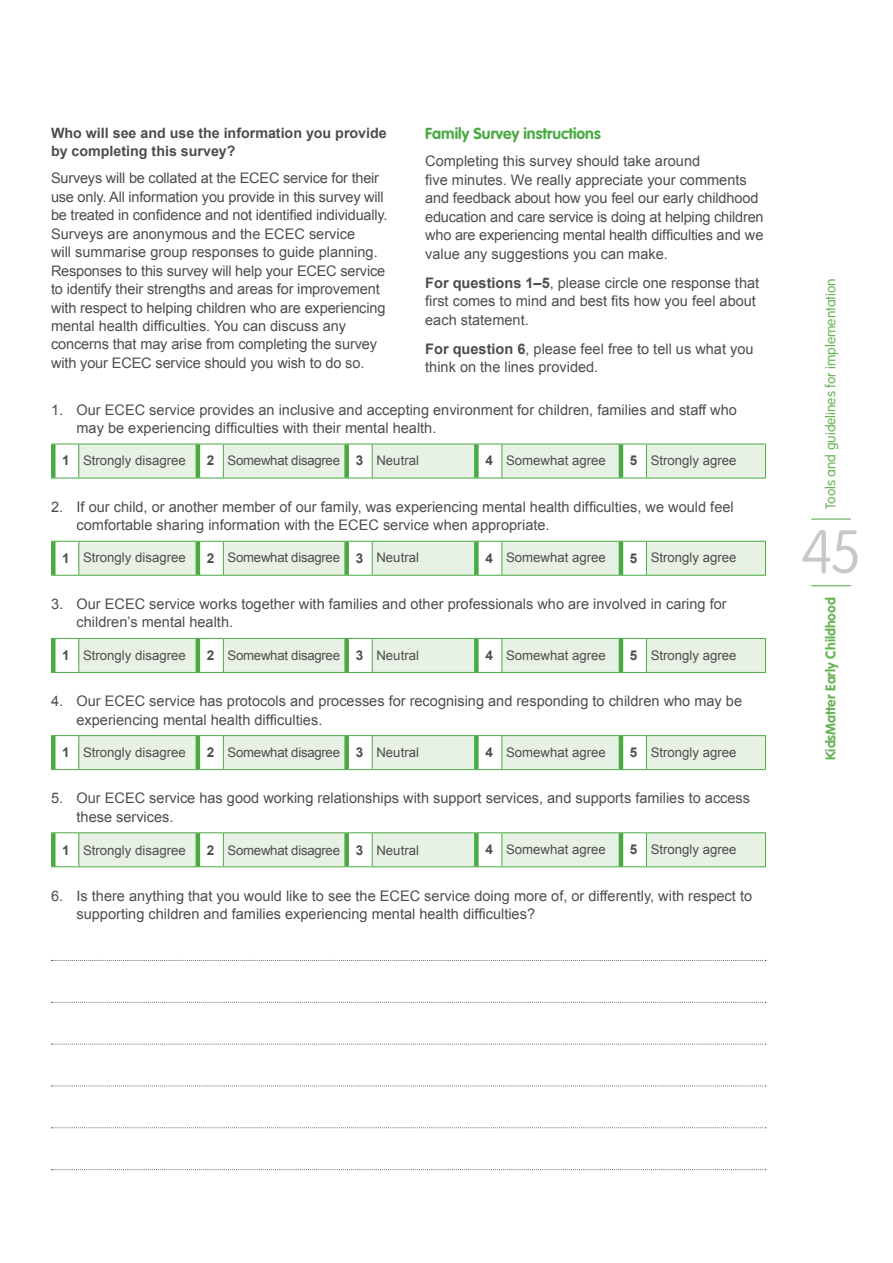
<style>
.page{position:relative;width:893px;height:1263px;background:#fff}
.page>*{position:absolute;margin:0;border:0;box-sizing:border-box;transform-origin:0 0}
.t1{font:100 60px "VAG Rounded";color:#c7c8ca}
.t2{font:700 15.75px "VAG Rounded";color:#49aa42}
.t3{font:14.55px/18.5px "Arial";color:#4d4d4f}
.t4{font:700 14.25px/18.5px "Arial";color:#4d4d4f}
.t5{font:300 13.8px "VAG Rounded";color:#68b356}
.t6{font:700 13.8px "VAG Rounded";color:#68b356}
.t7{font:13.2px "Arial";color:#4d4d4f}
.t8{font:13.2px "Arial";letter-spacing:-.02em;color:#4d4d4f}
.s1{font-weight:700}
.s2{font-weight:700;font-size:13.5px}
</style>
<div class="page">
<hr style="left:811px;top:519px;width:40px;height:1px;background:#49aa42">
<hr style="left:811px;top:585px;width:40px;height:1px;background:#49aa42">
<svg style="left:51px;top:960px;width:715px;height:1px"></svg>
<svg style="left:51px;top:1002px;width:715px;height:1px"></svg>
<svg style="left:51px;top:1044px;width:715px;height:1px"></svg>
<svg style="left:51px;top:1086px;width:715px;height:1px"></svg>
<svg style="left:51px;top:1127px;width:715px;height:1px"></svg>
<svg style="left:51px;top:1169px;width:715px;height:1px"></svg>
<hr style="left:765px;top:444px;width:1px;height:34px;background:#49aa42">
<svg style="left:51px;top:444px;width:714px;height:35px;background:#e3f0e0"></svg>
<hr style="left:646px;top:478px;width:120px;height:1px;background:#49aa42">
<div style="left:51px;top:444px;width:5px;height:34px;background:#49aa42"></div>
<hr style="left:196px;top:444px;width:4px;height:34px;background:#49aa42">
<div style="left:344px;top:444px;width:5px;height:34px;background:#49aa42"></div>
<div style="left:474px;top:444px;width:5px;height:34px;background:#49aa42"></div>
<hr style="left:619px;top:444px;width:4px;height:34px;background:#49aa42">
<hr style="left:646px;top:541px;width:120px;height:1px;background:#49aa42">
<hr style="left:765px;top:542px;width:1px;height:33px;background:#49aa42">
<svg style="left:51px;top:541px;width:714px;height:35px;background:#e2f0df"></svg>
<hr style="left:646px;top:575px;width:120px;height:1px;background:#49aa42">
<div style="left:51px;top:542px;width:5px;height:33px;background:#49aa42"></div>
<hr style="left:196px;top:542px;width:4px;height:33px;background:#49aa42">
<div style="left:344px;top:542px;width:5px;height:33px;background:#49aa42"></div>
<div style="left:474px;top:542px;width:5px;height:33px;background:#49aa42"></div>
<hr style="left:619px;top:542px;width:4px;height:33px;background:#49aa42">
<hr style="left:646px;top:638px;width:120px;height:1px;background:#49aa42">
<hr style="left:765px;top:639px;width:1px;height:33px;background:#49aa42">
<svg style="left:51px;top:638px;width:714px;height:35px"></svg>
<hr style="left:646px;top:672px;width:120px;height:1px;background:#49aa42">
<div style="left:51px;top:639px;width:5px;height:33px;background:#49aa42"></div>
<hr style="left:196px;top:639px;width:4px;height:33px;background:#49aa42">
<div style="left:344px;top:639px;width:5px;height:33px;background:#49aa42"></div>
<div style="left:474px;top:639px;width:5px;height:33px;background:#49aa42"></div>
<hr style="left:619px;top:639px;width:4px;height:33px;background:#49aa42">
<hr style="left:646px;top:735px;width:120px;height:1px;background:#49aa42">
<hr style="left:765px;top:736px;width:1px;height:33px;background:#49aa42">
<svg style="left:51px;top:735px;width:714px;height:35px;background:#e2efde"></svg>
<hr style="left:646px;top:769px;width:120px;height:1px;background:#49aa42">
<div style="left:51px;top:736px;width:5px;height:33px;background:#49aa42"></div>
<hr style="left:196px;top:736px;width:4px;height:33px;background:#49aa42">
<div style="left:344px;top:736px;width:5px;height:33px;background:#49aa42"></div>
<div style="left:474px;top:736px;width:5px;height:33px;background:#49aa42"></div>
<hr style="left:619px;top:736px;width:4px;height:33px;background:#49aa42">
<hr style="left:646px;top:832px;width:120px;height:1px;background:#49aa42">
<hr style="left:765px;top:833px;width:1px;height:33px;background:#49aa42">
<hr style="left:646px;top:866px;width:120px;height:1px;background:#49aa42">
<svg style="left:51px;top:832px;width:714px;height:35px;background:#e0efdc"></svg>
<hr style="left:372px;top:866px;width:104px;height:1px;background:#49aa42">
<div style="left:51px;top:833px;width:5px;height:33px;background:#49aa42"></div>
<div style="left:474px;top:833px;width:5px;height:33px;background:#49aa42"></div>
<p class="t2" style="left:425px;top:125px;width:177px">Family Survey instructions</p>
<p class="t3" style="left:425px;top:152px;width:340px">Completing this survey should take around<br>five minutes. We really appreciate your comments and feedback about how you feel our early childhood education and care service is doing at helping children who are experiencing mental health difficulties and we value any suggestions you can make.</p>
<p class="t3" style="left:425px;top:274px;width:335px"><span class="s1">For questions 1–5</span>, please circle one response that first comes to mind and best fits how you feel about each statement.</p>
<p class="t3" style="left:425px;top:339px;width:330px"><span class="s1">For question 6</span>, please feel free to tell us what you think on the lines provided.</p>
<p class="t3" style="left:77px;top:400px;width:662px;text-indent:-26px">1. Our ECEC service provides an inclusive and accepting environment for children, families and staff who may be experiencing difficulties with their mental health.</p>
<p class="t7" style="left:62px;top:452px;width:125px"><span class="s2">1</span> Strongly disagree</p>
<p class="t8" style="left:207px;top:452px;width:214px"><span class="s2">2</span> Somewhat disagree <span class="s2">3</span> Neutral</p>
<p class="t7" style="left:485px;top:452px;width:122px"><span class="s2">4</span> Somewhat agree</p>
<p class="t7" style="left:630px;top:452px;width:108px"><span class="s2">5</span> Strongly agree</p>
<p class="t3" style="left:77px;top:498px;width:659px;text-indent:-26px">2. If our child, or another member of our family, was experiencing mental health difficulties, we would feel comfortable sharing information with the ECEC service when appropriate.</p>
<p class="t7" style="left:62px;top:549px;width:125px"><span class="s2">1</span> Strongly disagree</p>
<p class="t8" style="left:207px;top:549px;width:214px"><span class="s2">2</span> Somewhat disagree <span class="s2">3</span> Neutral</p>
<p class="t7" style="left:485px;top:549px;width:122px"><span class="s2">4</span> Somewhat agree</p>
<p class="t7" style="left:630px;top:549px;width:108px"><span class="s2">5</span> Strongly agree</p>
<p class="t3" style="left:77px;top:595px;width:652px;text-indent:-26px">3. Our ECEC service works together with families and other professionals who are involved in caring for children’s mental health.</p>
<p class="t7" style="left:62px;top:646px;width:125px"><span class="s2">1</span> Strongly disagree</p>
<p class="t8" style="left:207px;top:646px;width:214px"><span class="s2">2</span> Somewhat disagree <span class="s2">3</span> Neutral</p>
<p class="t7" style="left:485px;top:646px;width:122px"><span class="s2">4</span> Somewhat agree</p>
<p class="t7" style="left:630px;top:646px;width:108px"><span class="s2">5</span> Strongly agree</p>
<p class="t3" style="left:77px;top:692px;width:667px;text-indent:-26px">4. Our ECEC service has protocols and processes for recognising and responding to children who may be experiencing mental health difficulties.</p>
<p class="t7" style="left:62px;top:743px;width:125px"><span class="s2">1</span> Strongly disagree</p>
<p class="t8" style="left:207px;top:743px;width:214px"><span class="s2">2</span> Somewhat disagree <span class="s2">3</span> Neutral</p>
<p class="t7" style="left:485px;top:743px;width:122px"><span class="s2">4</span> Somewhat agree</p>
<p class="t7" style="left:630px;top:743px;width:108px"><span class="s2">5</span> Strongly agree</p>
<p class="t3" style="left:77px;top:789px;width:675px;text-indent:-26px">5. Our ECEC service has good working relationships with support services, and supports families to access these services.</p>
<p class="t7" style="left:62px;top:841px;width:125px"><span class="s2">1</span> Strongly disagree</p>
<p class="t8" style="left:207px;top:841px;width:214px"><span class="s2">2</span> Somewhat disagree <span class="s2">3</span> Neutral</p>
<p class="t7" style="left:485px;top:841px;width:122px"><span class="s2">4</span> Somewhat agree</p>
<p class="t7" style="left:630px;top:841px;width:108px"><span class="s2">5</span> Strongly agree</p>
<p class="t3" style="left:77px;top:886px;width:677px;text-indent:-26px">6. Is there anything that you would like to see the ECEC service doing more of, or differently, with respect to supporting children and families experiencing mental health difficulties?</p>
<p class="t4" style="left:51px;top:124px;width:337px">Who will see and use the information you provide by completing this survey?</p>
<p class="t3" style="left:51px;top:169px;width:338px">Surveys will be collated at the ECEC service for their use only. All information you provide in this survey will be treated in confidence and not identified individually.<br>Surveys are anonymous and the ECEC service<br>will summarise group responses to guide planning.<br>Responses to this survey will help your ECEC service to identify their strengths and areas for improvement with respect to helping children who are experiencing mental health difficulties. You can discuss any concerns that may arise from completing the survey with your ECEC service should you wish to do so.</p>
<p class="t5" style="left:823px;top:509px;width:232px;rotate:-90deg">Tools and guidelines for implementation</p>
<h1 class="t1" style="left:800px;top:518px;width:63px">45</h1>
<p class="t6" style="left:822px;top:760px;width:164px;rotate:-90deg">KidsMatter Early Childhood</p>
</div>
